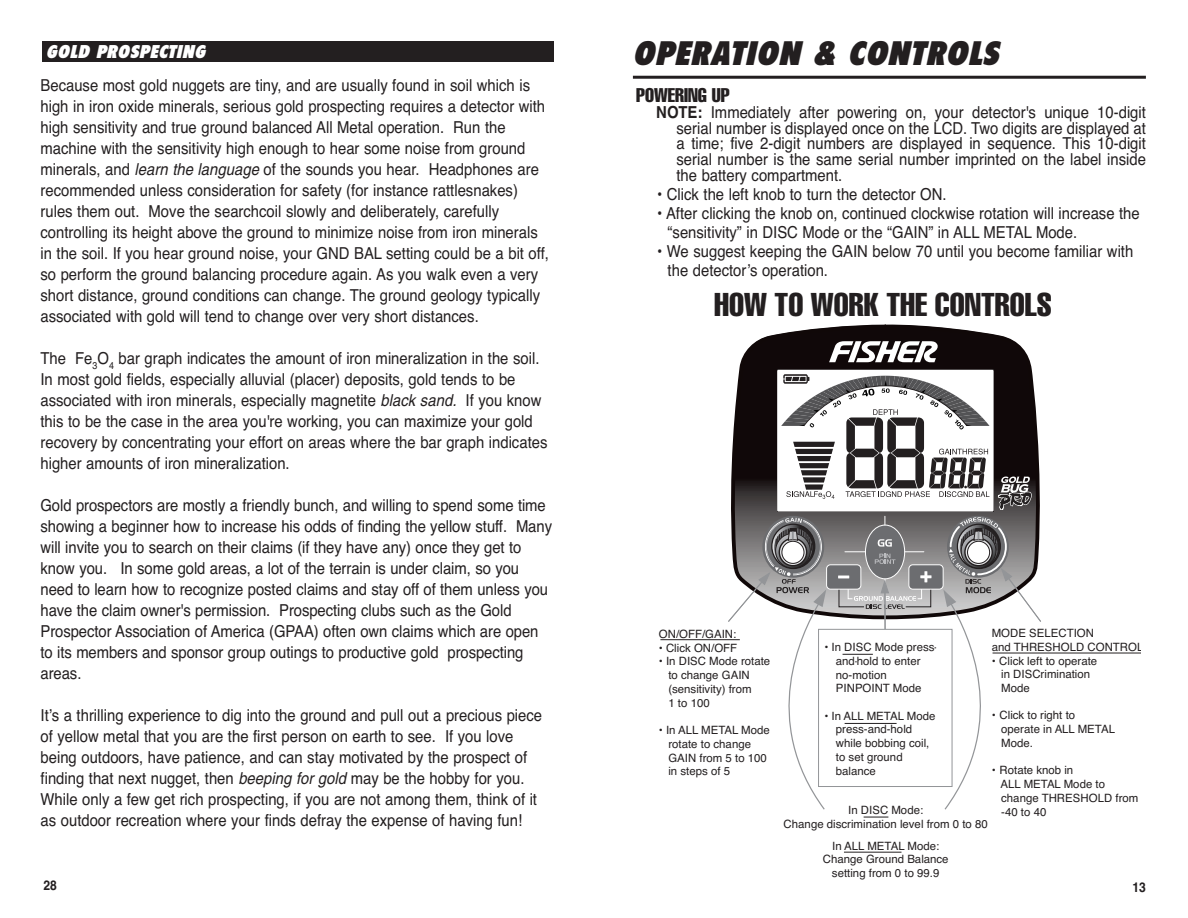
<style>
.page{position:relative;width:1188px;height:918px;background:#fff}
.page>*{position:absolute;margin:0;border:0;box-sizing:border-box;transform-origin:0 0}
.t1{font:33px "Flanders Ital";letter-spacing:.05em;color:#231f20}
.t2{font:extra-condensed 32.4px "Helvetica";color:#231f20}
.t3{font:extra-condensed 19.5px "Helvetica";color:#231f20}
.t4{font:18px "Flanders Ital";letter-spacing:.05em;color:#fff}
.t5{font:16.5px/21px "Helvetica";color:#231f20;scale:.9 1}
.t6{font:700 13.5px "Helvetica";color:#231f20;scale:.9 1}
.t7{font:11.4px/13.8px "Helvetica";color:#231f20}
.s1{font-style:italic}
.s2{font-weight:700}
</style>
<div class="page">
<div style="left:42px;top:41px;width:511px;height:20px;background:#231f20"></div>
<hr style="left:633px;top:76px;width:513px;height:3px;background:#231f20">
<svg style="left:738px;top:324px;width:295px;height:50px"></svg>
<svg style="left:829px;top:341px;width:109px;height:21px"></svg>
<div style="left:777px;top:370px;width:217px;height:142px;background:#fff"></div>
<hr style="left:660px;top:639px;width:80px;height:1px;background:#231f20">
<svg style="left:864px;top:817px;width:24px;height:1px"></svg>
<hr style="left:844px;top:852px;width:58px;height:1px;background:#231f20">
<hr style="left:993px;top:653px;width:147px;height:1px;background:#231f20">
<svg style="left:727px;top:374px;width:315px;height:436px"></svg>
<p class="t4" style="left:46px;top:42px;width:160px">GOLD PROSPECTING</p>
<h1 class="t1" style="left:633px;top:35px;width:367px">OPERATION &amp; CONTROLS</h1>
<p class="t5" style="left:41px;top:75px;width:567px">Because most gold nuggets are tiny, and are usually found in soil which is high in iron oxide minerals, serious gold prospecting requires a detector with high sensitivity and true ground balanced All Metal operation. run the machine with the sensitivity high enough to hear some noise from ground minerals, and <span class="s1">learn the language</span> of the sounds you hear. Headphones are recommended unless consideration for safety (for instance rattlesnakes) rules them out. Move the searchcoil slowly and deliberately, carefully controlling its height above the ground to minimize noise from iron minerals in the soil. If you hear ground noise, your GND BAL setting could be a bit off, so perform the ground balancing procedure again. As you walk even a very short distance, ground conditions can change. The ground geology typically associated with gold will tend to change over very short distances.</p>
<p class="t5" style="left:41px;top:348px;width:565px">The Fe<sub>3</sub>o<sub>4</sub> bar graph indicates the amount of iron mineralization in the soil.<br>In most gold fields, especially alluvial (placer) deposits, gold tends to be associated with iron minerals, especially magnetite <span class="s1">black sand.</span> If you know this to be the case in the area you're working, you can maximize your gold recovery by concentrating your effort on areas where the bar graph indicates higher amounts of iron mineralization.</p>
<p class="t5" style="left:41px;top:495px;width:570px">Gold prospectors are mostly a friendly bunch, and willing to spend some time showing a beginner how to increase his odds of finding the yellow stuff. Many will invite you to search on their claims (if they have any) once they get to know you. In some gold areas, a lot of the terrain is under claim, so you need to learn how to recognize posted claims and stay off of them unless you have the claim owner's permission. Prospecting clubs such as the Gold Prospector Association of America (GPAA) often own claims which are open to its members and sponsor group outings to productive gold prospecting areas.</p>
<p class="t5" style="left:41px;top:705px;width:559px">It’s a thrilling experience to dig into the ground and pull out a precious piece of yellow metal that you are the first person on earth to see. If you love being outdoors, have patience, and can stay motivated by the prospect of finding that next nugget, then <span class="s1">beeping for gold</span> may be the hobby for you.<br>While only a few get rich prospecting, if you are not among them, think of it as outdoor recreation where your finds defray the expense of having fun!</p>
<p class="t3" style="left:636px;top:88px;width:95px">POWERING UP</p>
<p class="t5" style="left:677px;top:104px;width:523px;line-height:15.9px;text-align:justify;text-indent:-20px"><span class="s2">NOTE:</span> Immediately after powering on, your detector's unique 10-digit serial number is displayed once on the LCD. Two digits are displayed at a time; five 2-digit numbers are displayed in sequence. This 10-digit serial number is the same serial number imprinted on the label inside the battery compartment.</p>
<p class="t5" style="left:657px;top:184px;width:323px">• Click the left knob to turn the detector oN.</p>
<p class="t5" style="left:668px;top:204px;width:526px;line-height:18.9px;text-indent:-11px">• After clicking the knob on, continued clockwise rotation will increase the “sensitivity” in DISC Mode or the “GAIN” in ALL METAL Mode.</p>
<p class="t5" style="left:668px;top:242px;width:519px;line-height:18.9px;text-indent:-11px">• We suggest keeping the GAIN below 70 until you become familiar with the detector’s operation.</p>
<h2 class="t2" style="left:714px;top:293px;width:339px">HOW TO WORK THE CONTROLS</h2>
<p class="t7" style="left:992px;top:627px;width:153px">MODE SELECTION<br>and THRESHOLD CONTROL</p>
<p class="t7" style="left:1001px;top:654px;width:98px;text-indent:-10px">• Click left to operate in DISCrimination<br>Mode</p>
<p class="t7" style="left:1001px;top:709px;width:115px;text-indent:-10px">• Click to right to operate in ALL METAL<br>Mode.</p>
<p class="t7" style="left:1001px;top:764px;width:139px;text-indent:-9px">• Rotate knob in<br>ALL METAL Mode to change THRESHOLD from -40 to 40</p>
<p class="t7" style="left:659px;top:627px;width:79px">ON/OFF/GAIN:</p>
<p class="t7" style="left:659px;top:641px;width:80px">• Click ON/OFF</p>
<p class="t7" style="left:668px;top:655px;width:103px;text-indent:-10px">• In DISC Mode rotate to change GAIN (sensitivity) from<br>1 to 100</p>
<p class="t7" style="left:668px;top:723px;width:103px;text-indent:-10px">• In ALL METAL Mode rotate to change<br>GAIN from 5 to 100 in steps of 5</p>
<p class="t7" style="left:836px;top:641px;width:102px;text-indent:-12px">• In DISC Mode press&shy;and-hold to enter no-motion<br>PINPOINT Mode</p>
<p class="t7" style="left:836px;top:709px;width:101px;text-indent:-12px">• In ALL METAL Mode press-and-hold while bobbing coil, to set ground balance</p>
<p class="t7" style="left:784px;top:804px;width:206px;text-align:center">In DISC Mode:<br>Change discrimination level from 0 to 80</p>
<p class="t7" style="left:823px;top:839px;width:127px;text-align:center">In ALL METAL Mode:<br>Change Ground Balance setting from 0 to 99.9</p>
<p class="t6" style="left:43px;top:877px;width:17px">28</p>
<p class="t6" style="left:1132px;top:879px;width:17px">13</p>
</div>
